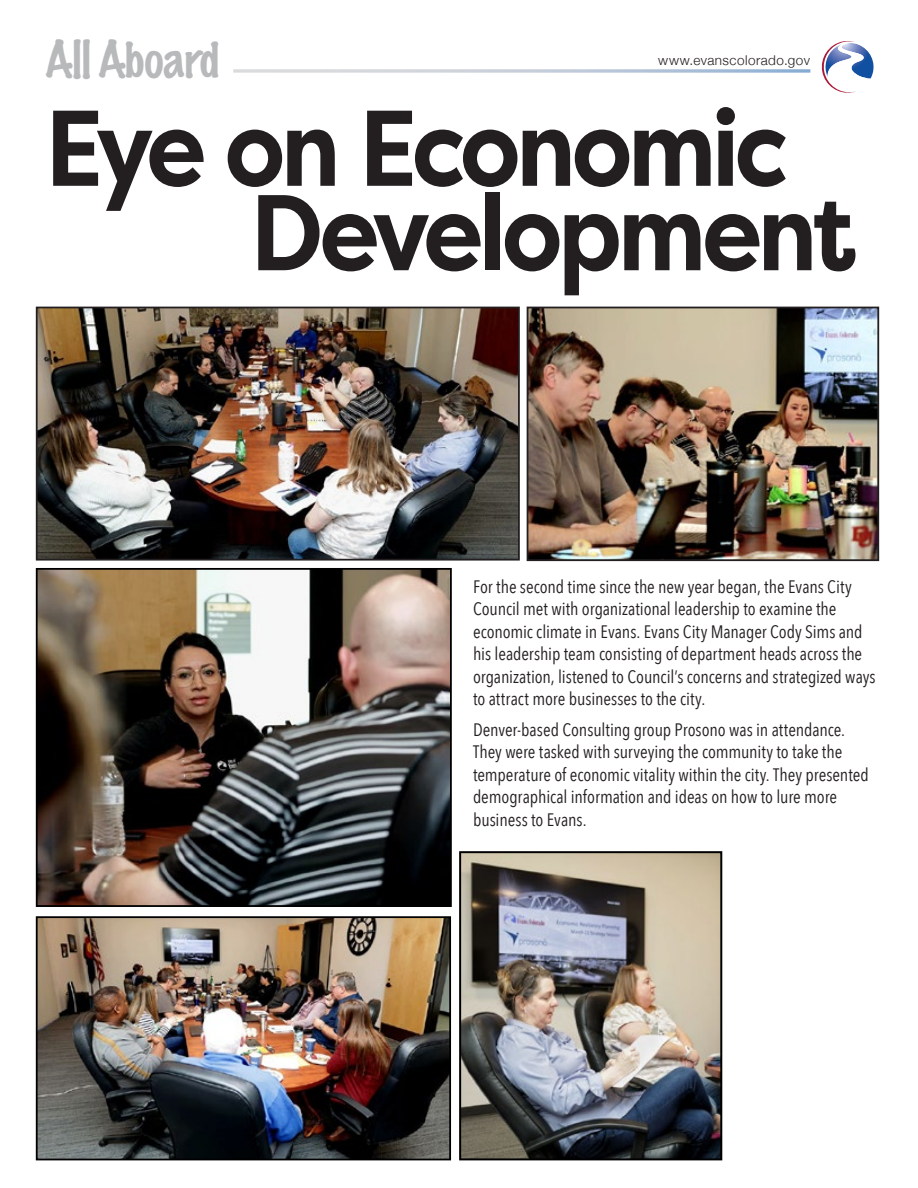
<style>
.page{position:relative;width:918px;height:1188px;background:#fff}
.page>*{position:absolute;margin:0;border:0;box-sizing:border-box;transform-origin:0 0}
.t1{font:700 107.25px/84.4px "Filson Pro";letter-spacing:-.04em;color:#231f20;scale:.9 1}
.t2{font:100 46.5px "Marker Felt";letter-spacing:-.01em;color:#b7b9bb}
.t3{font:18px/22.5px "Avenir Next Condensed";letter-spacing:-.005em;color:#231f20}
.t4{font:300 13.5px "Helvetica Neue";letter-spacing:.035em;color:#231f20}
</style>
<div class="page">
<svg style="left:233px;top:69px;width:577px;height:4px"></svg>
<svg style="left:821px;top:41px;width:53px;height:52px"></svg>
<img style="left:530px;top:310px;width:346px;height:248px">
<div style="left:527px;top:307px;width:352px;height:254px;border:2px solid #231f20"></div>
<img style="left:39px;top:571px;width:410px;height:333px">
<div style="left:36px;top:568px;width:416px;height:339px;border:2px solid #000"></div>
<img style="left:39px;top:919px;width:409px;height:238px">
<div style="left:36px;top:916px;width:415px;height:244px;border:2px solid #000"></div>
<img style="left:39px;top:310px;width:478px;height:248px">
<div style="left:36px;top:307px;width:484px;height:254px;border:2px solid #231f20"></div>
<img style="left:462px;top:854px;width:257px;height:303px">
<div style="left:459px;top:851px;width:263px;height:309px;border:2px solid #000"></div>
<h2 class="t2" style="left:45px;top:23px;width:177px">All Aboard</h2>
<p class="t4" style="left:658px;top:50px;width:153px">www.evanscolorado.gov</p>
<h1 class="t1" style="left:250px;top:108px;width:675px;text-indent:-205px">Eye on Economic<br>Development</h1>
<p class="t3" style="left:473px;top:574px;width:404px">For the second time since the new year began, the Evans City Council met with organizational leadership to examine the economic climate in Evans. Evans City Manager Cody Sims and his leadership team consisting of department heads across the organization, listened to Council’s concerns and strategized ways to attract more businesses to the city.</p>
<p class="t3" style="left:473px;top:717px;width:397px">Denver-based Consulting group Prosono was in attendance.<br>They were tasked with surveying the community to take the temperature of economic vitality within the city. They presented demographical information and ideas on how to lure more business to Evans.</p>
</div>
